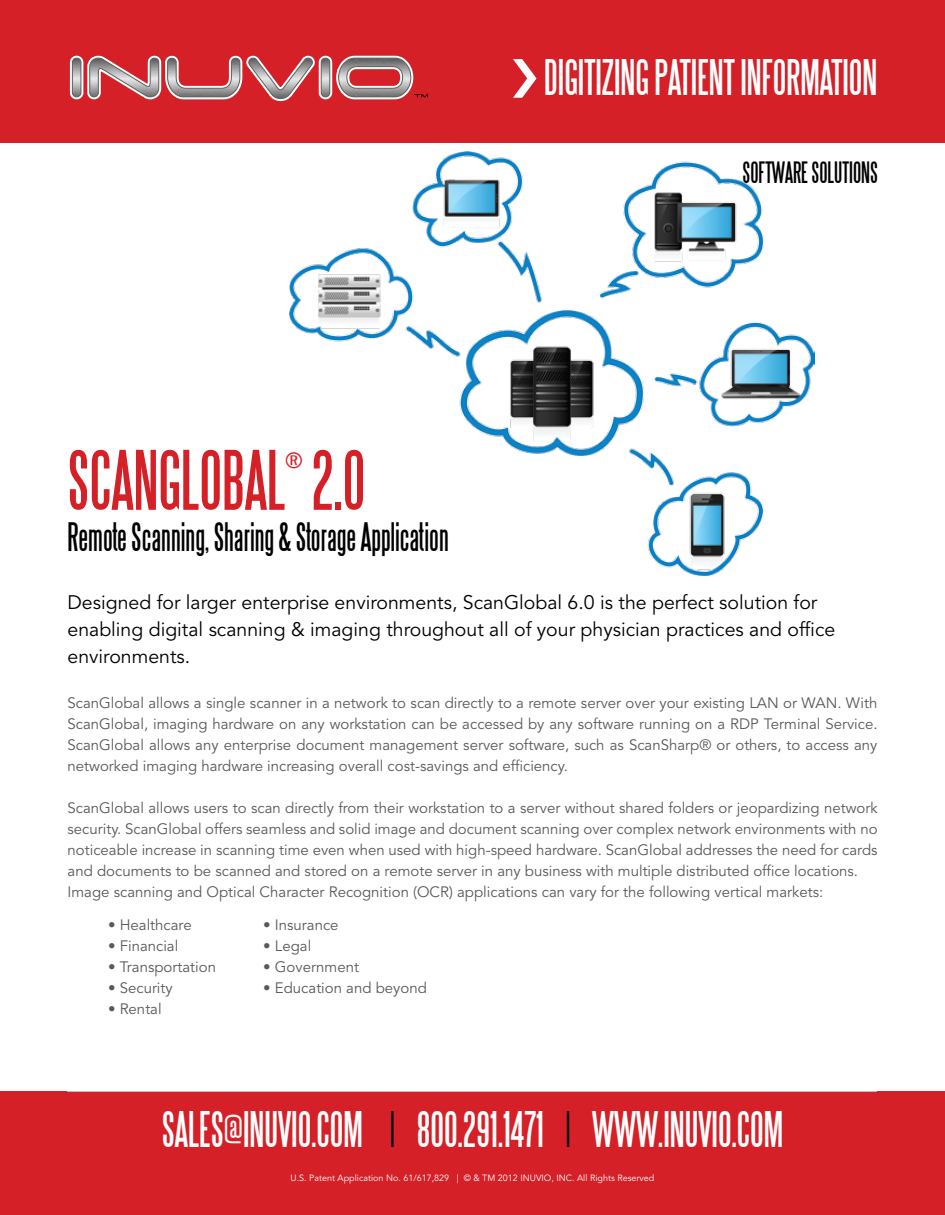
<style>
.page{position:relative;width:945px;height:1215px;background:#fff}
.page>*{position:absolute;margin:0;border:0;box-sizing:border-box;transform-origin:0 0}
.t1{font:75px "Steelfish";color:#d52027}
.t2{font:45px "Steelfish";color:#fff}
.t3{font:36px "Steelfish";color:#000}
.t4{font:27px "Steelfish";color:#000}
.t5{font:19.5px/27px "Avenir LT Std";color:#000}
.t6{font:15px/21px "Avenir LT Std";color:#58595b;text-align:justify}
.t7{font:9px "Avenir LT Std";color:#fff}
.s1{color:#000}
</style>
<div class="page">
<div style="left:0;top:1091px;width:945px;height:124px;background:#d52027"></div>
<div style="left:0;top:0;width:945px;height:143px;background:#d52027"></div>
<svg style="left:69px;top:55px;width:359px;height:47px"></svg>
<svg style="left:513px;top:59px;width:24px;height:39px"></svg>
<hr style="left:68px;top:1091px;width:810px;height:1px;background:#bcbec0">
<img style="left:289px;top:151px;width:526px;height:424px">
<h2 class="t2" style="left:544px;top:54px;width:335px">DIGITIZING PATIENT INFORMATION</h2>
<h1 class="t1" style="left:68px;top:441px;width:299px">SCANGLOBAL<sup>®</sup> 2.0</h1>
<h3 class="t3" style="left:68px;top:518px;width:383px">REMOTE SCANNING, SHARING &amp; STORAGE APPLICATION</h3>
<h3 class="t4" style="left:742px;top:158px;width:135px">SOFTWARE SOLUTIONS</h3>
<h3 class="t5" style="left:68px;top:590px;width:769px">Designed for larger enterprise environments, ScanGlobal 6.0 is the perfect solution for enabling digital scanning &amp; imaging throughout all of your physician practices and office environments.</h3>
<p class="t6" style="left:68px;top:693px;width:812px">ScanGlobal allows a single scanner in a network to scan directly to a remote server over your existing LAN or WAN. With ScanGlobal, imaging hardware on any workstation can be accessed by any software running on a RDP Terminal Service.<br>ScanGlobal allows any enterprise document management server software, such as ScanSharp® or others, to access any networked imaging hardware increasing overall cost-savings and efficiency.</p>
<p class="t6" style="left:68px;top:798px;width:812px;text-align:left">ScanGlobal allows users to scan directly from their workstation to a server without shared folders or jeopardizing network security. ScanGlobal offers seamless and solid image and document scanning over complex network environments with no noticeable increase in scanning time even when used with high-speed hardware. ScanGlobal addresses the need for cards and documents to be scanned and stored on a remote server in any business with multiple distributed office locations.<br>Image scanning and Optical Character Recognition (OCR) applications can vary for the following vertical markets:</p>
<p class="t6" style="left:108px;top:915px;width:85px">• Healthcare</p>
<p class="t6" style="left:108px;top:936px;width:72px">• Financial</p>
<p class="t6" style="left:108px;top:957px;width:110px">• Transportation</p>
<p class="t6" style="left:108px;top:978px;width:66px">• Security</p>
<p class="t6" style="left:108px;top:999px;width:55px">• Rental</p>
<p class="t6" style="left:263px;top:915px;width:77px">• Insurance</p>
<p class="t6" style="left:263px;top:936px;width:50px">• Legal</p>
<p class="t6" style="left:263px;top:957px;width:97px">• Government</p>
<p class="t6" style="left:263px;top:978px;width:165px">• Education and beyond</p>
<h2 class="t2" style="left:162px;top:1105px;width:623px">SALES@INUVIO.COM <span class="s1">|</span> 800.291.1471 <span class="s1">|</span> WWW.INUVIO.COM</h2>
<p class="t7" style="left:291px;top:1173px;width:365px">U.S. Patent Application No. 61/617,829 | © &amp; TM 2012 INUVIO, INC. All Rights Reserved</p>
</div>
